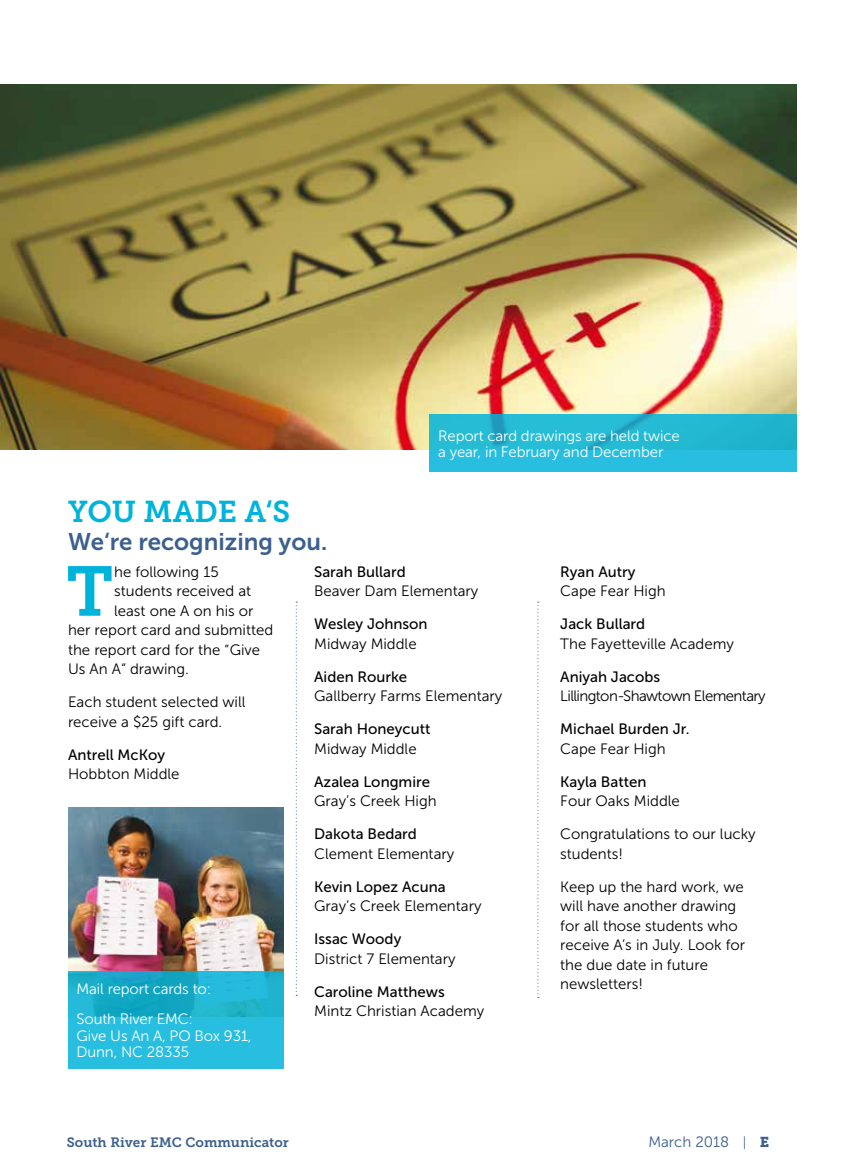
<style>
.page{position:relative;width:851px;height:1175px;background:#fff}
.page>*{position:absolute;margin:0;border:0;box-sizing:border-box;transform-origin:0 0}
.t1{font:69.9px "Museo Slab 700";color:#00b3db}
.t2{font:30px "Museo Slab 700";letter-spacing:-.005em;color:#00b3db}
.t3{font:24px "Museo Sans 700";color:#3c5f8f}
.t4{font:15px/19.5px "Museo Sans 300";color:#000}
.t5{font:15px "Museo Sans 500";color:#000}
.t6{font:15px/16.5px "Museo Sans 300";letter-spacing:-.01em;color:#fff}
.t7{font:15px "Museo Sans 300";letter-spacing:-.04em;color:#000}
.t8{font:15px "Museo Sans 300";color:#3c5f8f}
.t9{font:13.5px "Museo Slab 700";color:#3c5f8f}
.s1{font-size:13.5px}
.s2{font-family:"Museo Slab 900";font-size:14.25px}
</style>
<div class="page">
<img style="left:0;top:84px;width:796px;height:365px">
<svg style="left:296px;top:601px;width:1px;height:394px"></svg>
<svg style="left:537px;top:601px;width:2px;height:397px"></svg>
<div style="left:430px;top:414px;width:366px;height:58px;background:#26bdd6"></div>
<img style="left:68px;top:807px;width:216px;height:164px">
<svg style="left:68px;top:971px;width:216px;height:97px;background:#21b6d6"></svg>
<img style="left:0;top:399px;width:1px;height:258px">
<p class="t6" style="left:438px;top:427px;width:243px">Report card drawings are held twice a year, in February and December</p>
<h2 class="t2" style="left:68px;top:494px;width:224px">YOU MADE A‘S</h2>
<h3 class="t3" style="left:68px;top:529px;width:261px">We‘re recognizing you.</h3>
<h1 class="t1" style="left:66px;top:552px;width:49px">T</h1>
<p class="t4" style="left:114px;top:562px;width:106px">he following 15</p>
<p class="t5" style="left:314px;top:563px;width:93px">Sarah Bullard</p>
<p class="t4" style="left:314px;top:581px;width:166px">Beaver Dam Elementary</p>
<p class="t5" style="left:314px;top:616px;width:115px">Wesley Johnson</p>
<p class="t4" style="left:314px;top:634px;width:104px">Midway Middle</p>
<p class="t5" style="left:314px;top:668px;width:95px">Aiden Rourke</p>
<p class="t4" style="left:314px;top:686px;width:190px">Gallberry Farms Elementary</p>
<p class="t5" style="left:314px;top:721px;width:118px">Sarah Honeycutt</p>
<p class="t4" style="left:314px;top:739px;width:104px">Midway Middle</p>
<p class="t5" style="left:314px;top:773px;width:117px">Azalea Longmire</p>
<p class="t4" style="left:314px;top:791px;width:124px">Gray’s Creek High</p>
<p class="t5" style="left:314px;top:826px;width:104px">Dakota Bedard</p>
<p class="t4" style="left:314px;top:844px;width:142px">Clement Elementary</p>
<p class="t5" style="left:314px;top:878px;width:133px">Kevin Lopez Acuna</p>
<p class="t4" style="left:314px;top:896px;width:169px">Gray’s Creek Elementary</p>
<p class="t5" style="left:314px;top:931px;width:89px">Issac Woody</p>
<p class="t4" style="left:314px;top:949px;width:143px">District 7 Elementary</p>
<p class="t5" style="left:314px;top:983px;width:132px">Caroline Matthews</p>
<p class="t4" style="left:314px;top:1001px;width:172px">Mintz Christian Academy</p>
<p class="t4" style="left:114px;top:581px;width:138px">students received at</p>
<p class="t4" style="left:114px;top:601px;width:141px">least one A on his or</p>
<p class="t4" style="left:68px;top:620px;width:207px">her report card and submitted</p>
<p class="t4" style="left:68px;top:640px;width:154px">the report card for the</p>
<p class="t4" style="left:224px;top:631px;width:7px">„</p>
<p class="t4" style="left:230px;top:640px;width:32px">Give</p>
<p class="t4" style="left:68px;top:659px;width:122px">Us An A“ drawing.</p>
<p class="t4" style="left:68px;top:692px;width:179px">Each student selected will receive a $25 gift card.</p>
<p class="t5" style="left:68px;top:746px;width:98px">Antrell McKoy</p>
<p class="t4" style="left:68px;top:764px;width:113px">Hobbton Middle</p>
<p class="t6" style="left:77px;top:974px;width:136px;line-height:30px">Mail report cards to:<br>South River EMC:</p>
<p class="t6" style="left:77px;top:1027px;width:176px">Give Us An A, PO Box 931,<br>Dunn, NC 28335</p>
<p class="t5" style="left:560px;top:563px;width:77px">Ryan Autry</p>
<p class="t4" style="left:560px;top:581px;width:107px">Cape Fear High</p>
<p class="t5" style="left:560px;top:616px;width:86px">Jack Bullard</p>
<p class="t4" style="left:560px;top:634px;width:175px">The Fayetteville Academy</p>
<p class="t5" style="left:560px;top:668px;width:101px">Aniyah Jacobs</p>
<p class="t7" style="left:560px;top:688px;width:207px">Lillington-Shawtown Elementary</p>
<p class="t5" style="left:560px;top:721px;width:131px">Michael Burden Jr.</p>
<p class="t4" style="left:560px;top:739px;width:107px">Cape Fear High</p>
<p class="t5" style="left:560px;top:773px;width:88px">Kayla Batten</p>
<p class="t4" style="left:560px;top:791px;width:121px">Four Oaks Middle</p>
<p class="t4" style="left:560px;top:824px;width:197px">Congratulations to our lucky students!</p>
<p class="t4" style="left:560px;top:877px;width:186px">Keep up the hard work, we will have another drawing for all those students who receive A’s in July. Look for the due date in future newsletters!</p>
<p class="t9" style="left:67px;top:1134px;width:223px">South River EMC Communicator</p>
<p class="t8" style="left:648px;top:1134px;width:122px">March 2018 <span class="s1">|</span> <span class="s2">E</span></p>
</div>
